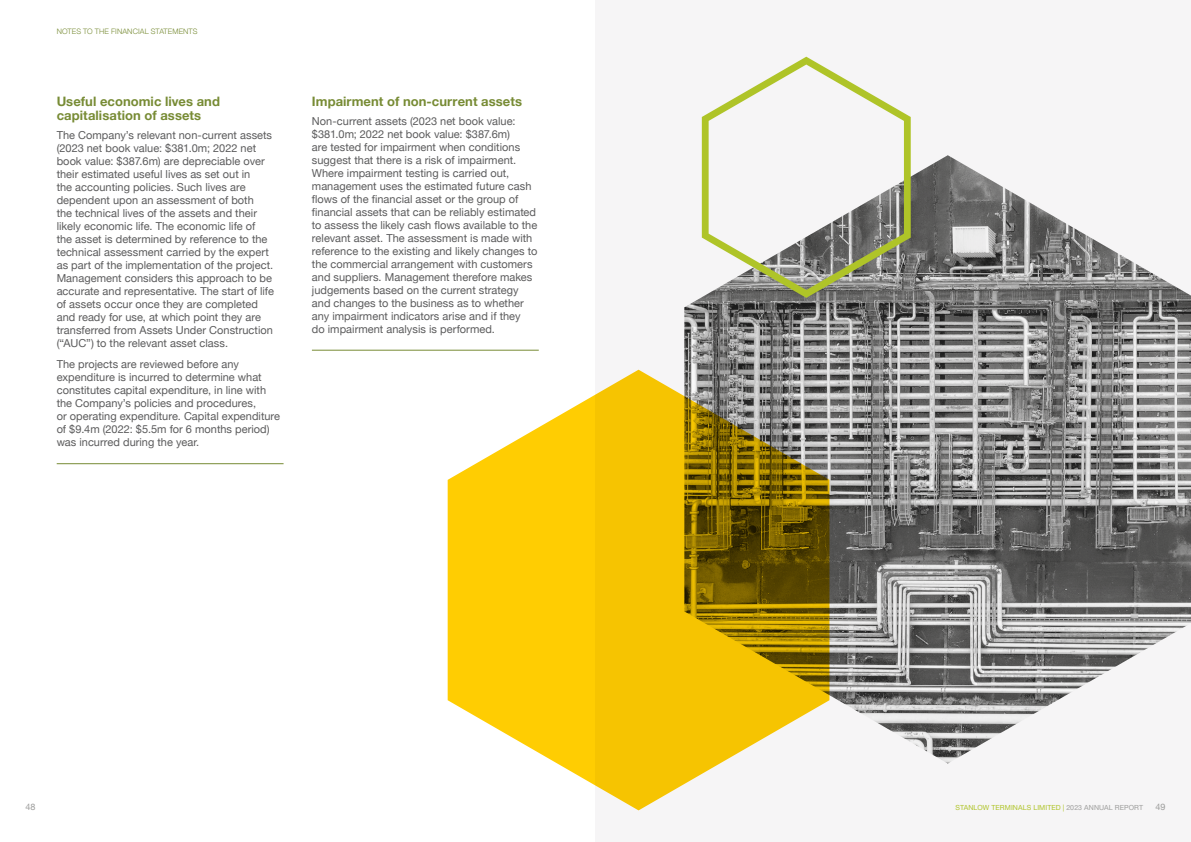
<style>
.page{position:relative;width:1191px;height:842px;background:#fff}
.page>*{position:absolute;margin:0;border:0;box-sizing:border-box;transform-origin:0 0}
.t1{font:700 13px/14px "Helvetica Neue";letter-spacing:.005em;color:#778b34}
.t2{font:11px/13px "Helvetica Neue";color:#5b5b5c}
.t3{font:9px "Helvetica Neue";color:#9d9d9c}
.t4{font:300 7.5px "Helvetica Neue";letter-spacing:.015em;color:#778b34}
.t5{font:7px "Helvetica Neue";letter-spacing:.015em;color:#afc428}
.s1{color:#9d9d9c}
</style>
<div class="page">
<div style="left:595px;top:0;width:596px;height:842px;background:#f6f5f6"></div>
<hr style="left:57px;top:463px;width:226px;height:1px;background:#778b34">
<hr style="left:312px;top:350px;width:227px;height:1px;background:#778b34">
<img style="left:684px;top:155px;width:507px;height:608px">
<svg style="left:448px;top:370px;width:381px;height:440px"></svg>
<svg style="left:702px;top:57px;width:208px;height:241px"></svg>
<p class="t4" style="left:57px;top:25px;width:142px">NOTES TO THE FINANCIAL STATEMENTS</p>
<p class="t1" style="left:57px;top:95px;width:165px">Useful economic lives and capitalisation of assets</p>
<p class="t2" style="left:57px;top:129px;width:219px">The Company’s relevant non-current assets (2023 net book value: $381.0m; 2022 net book value: $387.6m) are depreciable over their estimated useful lives as set out in<br>the accounting policies. Such lives are dependent upon an assessment of both<br>the technical lives of the assets and their likely economic life. The economic life of<br>the asset is determined by reference to the technical assessment carried by the expert as part of the implementation of the project.<br>Management considers this approach to be accurate and representative. The start of life of assets occur once they are completed and ready for use, at which point they are transferred from Assets Under Construction (“AUC”) to the relevant asset class.</p>
<p class="t2" style="left:57px;top:359px;width:225px">The projects are reviewed before any expenditure is incurred to determine what constitutes capital expenditure, in line with the Company’s policies and procedures,<br>or operating expenditure. Capital expenditure of $9.4m (2022: $5.5m for 6 months period) was incurred during the year.</p>
<p class="t1" style="left:312px;top:95px;width:212px">Impairment of non-current assets</p>
<p class="t2" style="left:312px;top:115px;width:227px">Non-current assets (2023 net book value: $381.0m; 2022 net book value: $387.6m)<br>are tested for impairment when conditions suggest that there is a risk of impairment.<br>Where impairment testing is carried out, management uses the estimated future cash flows of the financial asset or the group of financial assets that can be reliably estimated to assess the likely cash flows available to the relevant asset. The assessment is made with reference to the existing and likely changes to the commercial arrangement with customers and suppliers. Management therefore makes judgements based on the current strategy and changes to the business as to whether any impairment indicators arise and if they<br>do impairment analysis is performed.</p>
<p class="t3" style="left:26px;top:801px;width:12px">48</p>
<p class="t5" style="left:955px;top:803px;width:189px">STANLOW TERMINALS LIMITED | <span class="s1">2023 ANNUAL REPORT</span></p>
<p class="t3" style="left:1155px;top:801px;width:12px">49</p>
</div>
